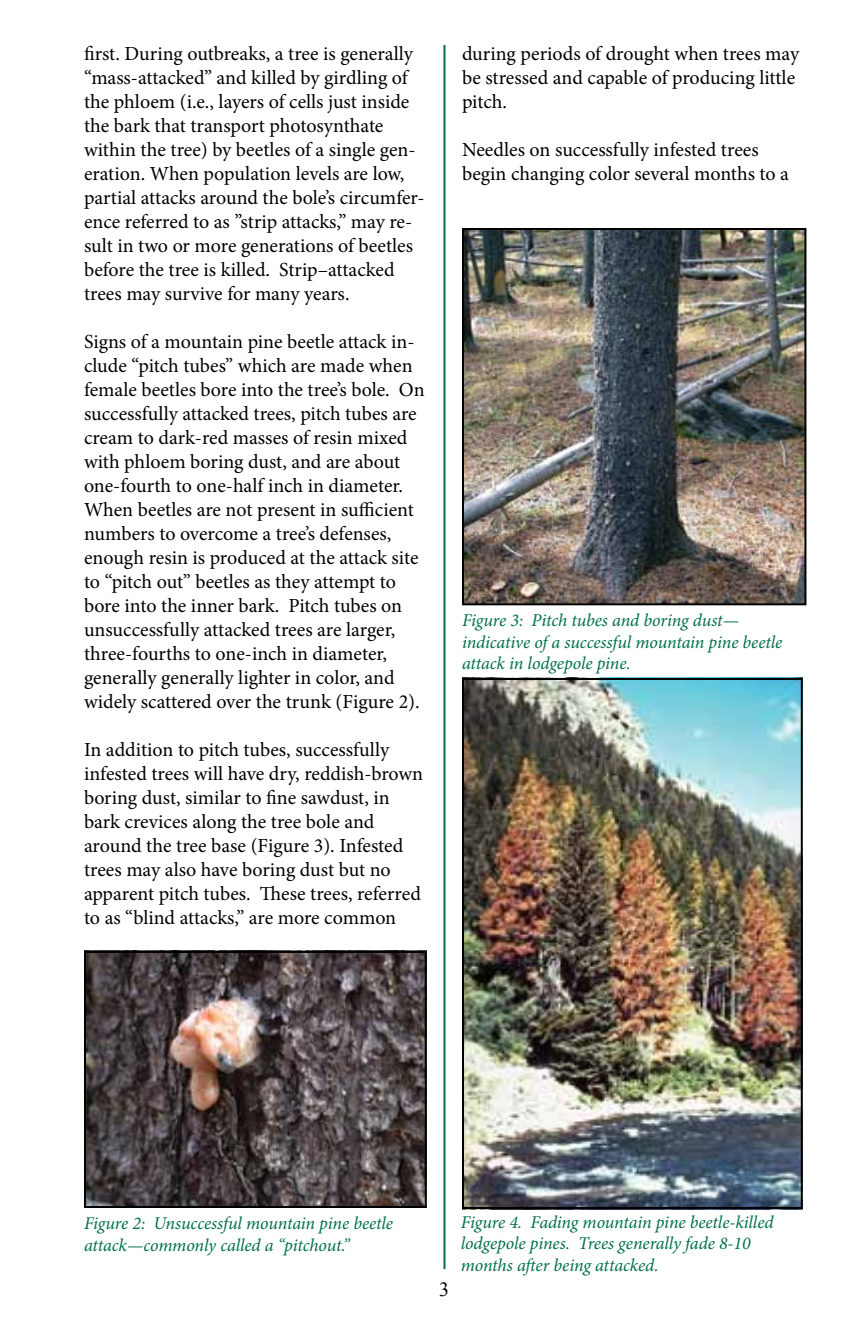
<style>
.page{position:relative;width:864px;height:1332px;background:#fff}
.page>*{position:absolute;margin:0;border:0;box-sizing:border-box;transform-origin:0 0}
.t1{font:20px/24px "Minion Pro";color:#000}
.t2{font:20px "Times New Roman";color:#000}
.t3{font:italic 18px/21.6px "Minion Pro";letter-spacing:-.01em;color:#00704a}
</style>
<div class="page">
<hr style="left:444px;top:45px;width:2px;height:1224px;background:#00704a">
<img style="left:87px;top:954px;width:337px;height:251px">
<div style="left:84px;top:951px;width:343px;height:257px;border:2px solid #000"></div>
<img style="left:465px;top:231px;width:338px;height:371px">
<div style="left:462px;top:228px;width:344px;height:377px;border:2px solid #000"></div>
<img style="left:465px;top:681px;width:335px;height:525px">
<div style="left:462px;top:678px;width:341px;height:531px;border:2px solid #000"></div>
<p class="t1" style="left:84px;top:41px;width:342px">first. During outbreaks, a tree is generally “mass-attacked” and killed by girdling of the phloem (i.e., layers of cells just inside the bark that transport photosynthate within the tree) by beetles of a single gen&shy;eration. When population levels are low, partial attacks around the bole’s circumfer&shy;ence referred to as ”strip attacks,” may re&shy;sult in two or more generations of beetles before the tree is killed. Strip–attacked trees may survive for many years.</p>
<p class="t1" style="left:84px;top:329px;width:342px">Signs of a mountain pine beetle attack in&shy;clude “pitch tubes” which are made when female beetles bore into the tree’s bole. On successfully attacked trees, pitch tubes are cream to dark-red masses of resin mixed with phloem boring dust, and are about one-fourth to one-half inch in diameter.<br>When beetles are not present in sufficient numbers to overcome a tree’s defenses, enough resin is produced at the attack site to “pitch out” beetles as they attempt to bore into the inner bark. Pitch tubes on unsuccessfully attacked trees are larger, three-fourths to one-inch in diameter, generally generally lighter in color, and widely scattered over the trunk (Figure 2).</p>
<p class="t1" style="left:84px;top:737px;width:341px">In addition to pitch tubes, successfully infested trees will have dry, reddish-brown boring dust, similar to fine sawdust, in bark crevices along the tree bole and around the tree base (Figure 3). Infested trees may also have boring dust but no apparent pitch tubes. These trees, referred to as “blind attacks,” are more common</p>
<p class="t1" style="left:462px;top:41px;width:339px">during periods of drought when trees may be stressed and capable of producing little pitch.</p>
<p class="t1" style="left:462px;top:137px;width:329px">Needles on successfully infested trees begin changing color several months to a</p>
<p class="t3" style="left:462px;top:610px;width:322px">Figure 3: Pitch tubes and boring dust— indicative of a successful mountain pine beetle attack in lodgepole pine.</p>
<p class="t3" style="left:84px;top:1213px;width:311px">Figure 2: Unsuccessful mountain pine beetle attack—commonly called a “pitchout.”</p>
<p class="t2" style="left:439px;top:1276px;width:11px">3</p>
<p class="t3" style="left:461px;top:1211px;width:314px">Figure 4. Fading mountain pine beetle-killed lodgepole pines. Trees generally fade 8-10 months after being attacked.</p>
</div>
